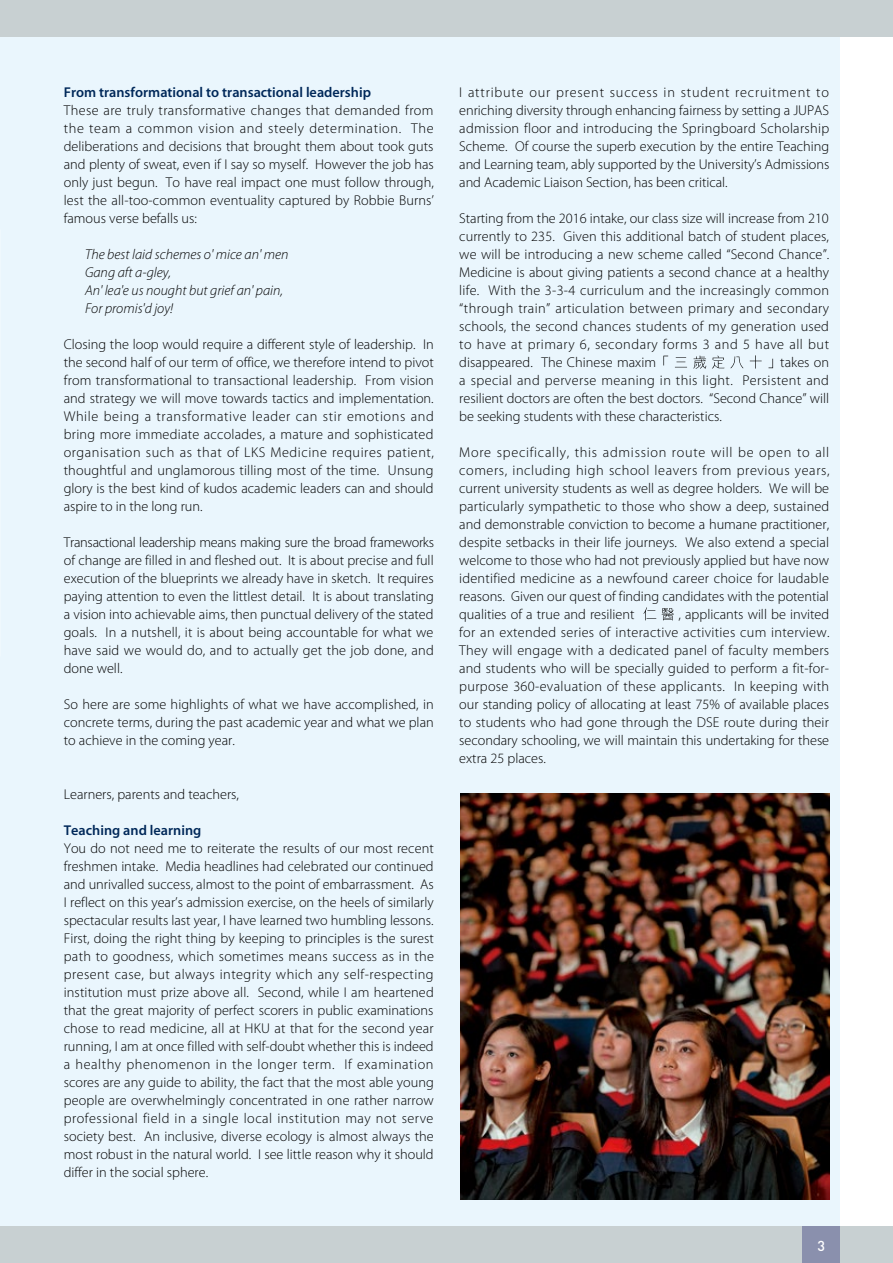
<style>
.page{position:relative;width:893px;height:1263px;background:#fff}
.page>*{position:absolute;margin:0;border:0;box-sizing:border-box;transform-origin:0 0}
.t1{font:300 14.25px/18px "Myriad Pro";color:#000;text-align:justify}
.t2{font:italic 300 14.25px/18px "Myriad Pro";color:#000}
.t3{font:600 14.25px "Myriad Pro";color:#002859}
.t4{font:500 14.25px "DIN";color:#fff}
</style>
<div class="page">
<div style="left:0;top:36px;width:840px;height:1190px;background:#eaf6fd"></div>
<div style="left:0;top:1226px;width:893px;height:37px;background:#c8d0d2"></div>
<div style="left:802px;top:1226px;width:38px;height:37px;background:#8a90ad"></div>
<div style="left:0;top:0;width:893px;height:37px;background:#c8d0d2"></div>
<svg style="left:663px;top:355px;width:110px;height:14px"></svg>
<svg style="left:643px;top:607px;width:31px;height:13px"></svg>
<img style="left:460px;top:793px;width:369px;height:406px">
<p class="t3" style="left:64px;top:84px;width:309px">From transformational to transactional leadership</p>
<p class="t1" style="left:64px;top:101px;width:372px">These are truly transformative changes that demanded from the team a common vision and steely determination. The deliberations and decisions that brought them about took guts and plenty of sweat, even if I say so myself. However the job has only just begun. To have real impact one must follow through, lest the all-too-common eventuality captured by Robbie Burns’ famous verse befalls us:</p>
<p class="t2" style="left:85px;top:246px;width:205px">The best laid schemes o' mice an' men<br>Gang aft a-gley,<br>An' lea'e us nought but grief an' pain,<br>For promis'd joy!</p>
<p class="t1" style="left:64px;top:335px;width:372px">Closing the loop would require a different style of leadership. In the second half of our term of office, we therefore intend to pivot from transformational to transactional leadership. From vision and strategy we will move towards tactics and implementation.<br>While being a transformative leader can stir emotions and bring more immediate accolades, a mature and sophisticated organisation such as that of LKS Medicine requires patient, thoughtful and unglamorous tilling most of the time. Unsung glory is the best kind of kudos academic leaders can and should aspire to in the long run.</p>
<p class="t1" style="left:64px;top:533px;width:372px">Transactional leadership means making sure the broad frameworks of change are filled in and fleshed out. It is about precise and full execution of the blueprints we already have in sketch. It requires paying attention to even the littlest detail. It is about translating a vision into achievable aims, then punctual delivery of the stated goals. In a nutshell, it is about being accountable for what we have said we would do, and to actually get the job done, and done well.</p>
<p class="t1" style="left:64px;top:695px;width:371px">So here are some highlights of what we have accomplished, in concrete terms, during the past academic year and what we plan to achieve in the coming year.</p>
<p class="t1" style="left:64px;top:785px;width:177px">Learners, parents and teachers,</p>
<p class="t3" style="left:64px;top:822px;width:139px">Teaching and learning</p>
<p class="t1" style="left:64px;top:839px;width:372px">You do not need me to reiterate the results of our most recent freshmen intake. Media headlines had celebrated our continued and unrivalled success, almost to the point of embarrassment. As I reflect on this year’s admission exercise, on the heels of similarly spectacular results last year, I have learned two humbling lessons.<br>First, doing the right thing by keeping to principles is the surest path to goodness, which sometimes means success as in the present case, but always integrity which any self-respecting institution must prize above all. Second, while I am heartened that the great majority of perfect scorers in public examinations chose to read medicine, all at HKU at that for the second year running, I am at once filled with self-doubt whether this is indeed a healthy phenomenon in the longer term. If examination scores are any guide to ability, the fact that the most able young people are overwhelmingly concentrated in one rather narrow professional field in a single local institution may not serve society best. An inclusive, diverse ecology is almost always the most robust in the natural world. I see little reason why it should differ in the social sphere.</p>
<p class="t1" style="left:459px;top:83px;width:372px">I attribute our present success in student recruitment to enriching diversity through enhancing fairness by setting a JUPAS admission floor and introducing the Springboard Scholarship Scheme. Of course the superb execution by the entire Teaching and Learning team, ably supported by the University’s Admissions and Academic Liaison Section, has been critical.</p>
<p class="t1" style="left:459px;top:209px;width:372px">Starting from the 2016 intake, our class size will increase from 210 currently to 235. Given this additional batch of student places, we will be introducing a new scheme called “Second Chance”.<br>Medicine is about giving patients a second chance at a healthy life. With the 3-3-4 curriculum and the increasingly common “through train” articulation between primary and secondary schools, the second chances students of my generation used to have at primary 6, secondary forms 3 and 5 have all but disappeared. The Chinese maxim</p>
<p class="t1" style="left:459px;top:353px;width:371px;text-indent:321px">takes on a special and perverse meaning in this light. Persistent and resilient doctors are often the best doctors. “Second Chance” will be seeking students with these characteristics.</p>
<p class="t1" style="left:459px;top:443px;width:372px">More specifically, this admission route will be open to all comers, including high school leavers from previous years, current university students as well as degree holders. We will be particularly sympathetic to those who show a deep, sustained and demonstrable conviction to become a humane practitioner, despite setbacks in their life journeys. We also extend a special welcome to those who had not previously applied but have now identified medicine as a newfound career choice for laudable reasons. Given our quest of finding candidates with the potential qualities of a true and resilient</p>
<p class="t1" style="left:459px;top:605px;width:372px;text-indent:219px">, applicants will be invited for an extended series of interactive activities cum interview.<br>They will engage with a dedicated panel of faculty members and students who will be specially guided to perform a fit-for&shy;purpose 360-evaluation of these applicants. In keeping with our standing policy of allocating at least 75% of available places to students who had gone through the DSE route during their secondary schooling, we will maintain this undertaking for these extra 25 places.</p>
<p class="t4" style="left:817px;top:1237px;width:9px">3</p>
</div>
